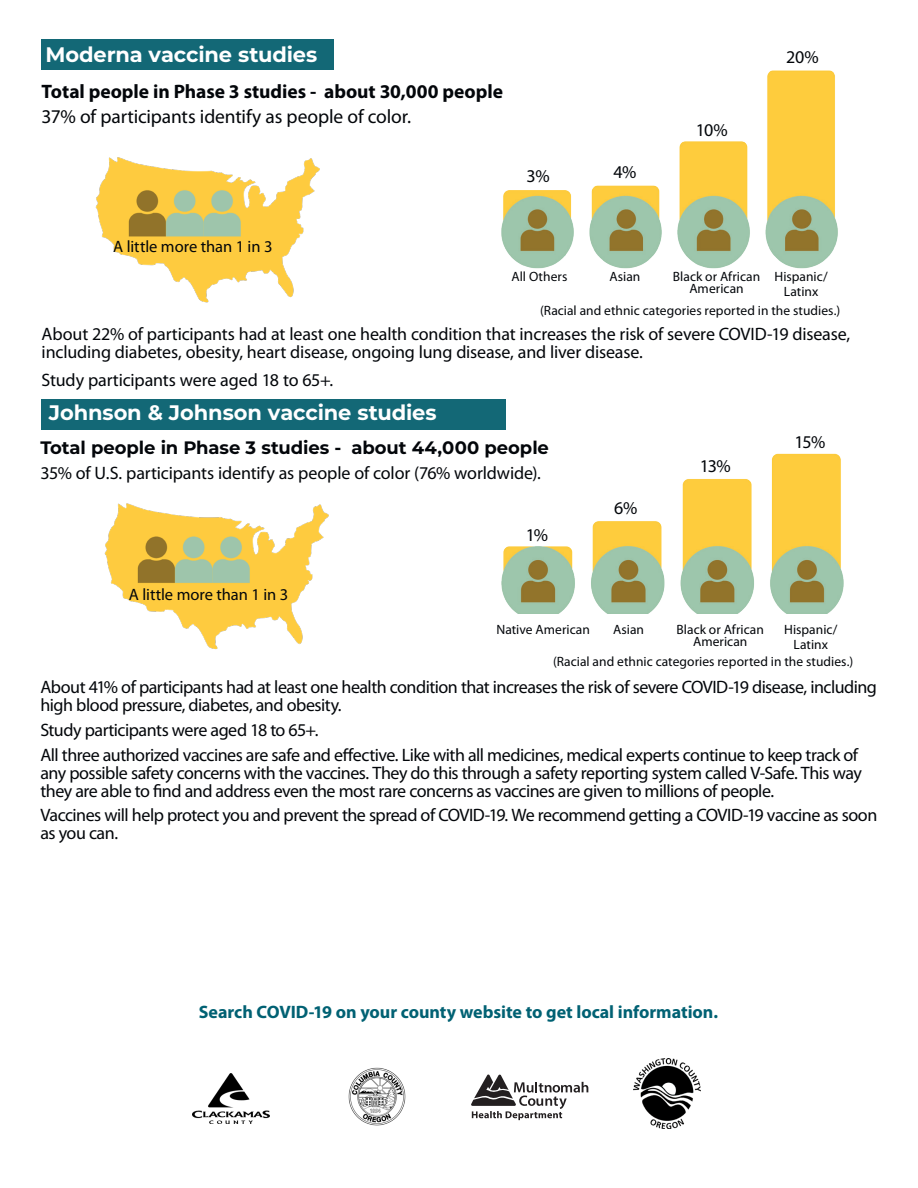
<style>
.page{position:relative;width:918px;height:1188px;background:#fff}
.page>*{position:absolute;margin:0;border:0;box-sizing:border-box;transform-origin:0 0}
.Subtitle{font:700 21px "Montserrat";letter-spacing:-.005em;color:#fff}
.Bullet_List{font:700 21px "Montserrat";letter-spacing:-.005em;color:#fff}
.Bullet_List-2{font:700 19.5px "Myriad Pro";letter-spacing:-.005em;color:#03060a}
.Bullet_List-3{font:19.5px "Myriad Pro";letter-spacing:-.005em;color:#03060a}
.Body_Style{font:18px/18px "Myriad Pro";letter-spacing:-.025em;color:#03060a}
.Body_Style-2{font:18px "Myriad Pro";letter-spacing:-.005em;color:#03060a}
.Bullet_List-4{font:700 18px "Myriad Pro";letter-spacing:-.005em;color:#006173}
.Body_Style-3{font:700 18px "Montserrat";letter-spacing:-.005em;color:#03060a}
.Bullet_List-5{font:18px "Myriad Pro";letter-spacing:-.065em;color:#03060a}
.Bullet_List-6{font:16.5px "Myriad Pro";letter-spacing:-.005em;color:#03060a}
.Bullet_List-7{font:13.5px/15px "Myriad Pro";letter-spacing:.005em;color:#03060a;text-align:center}
</style>
<div class="page">
<img style="left:501px;top:70px;width:337px;height:199px">
<img style="left:95px;top:157px;width:225px;height:146px">
<div style="left:41px;top:39px;width:293px;height:31px;background:#136876"></div>
<div style="left:41px;top:399px;width:465px;height:31px;background:#136876"></div>
<img style="left:104px;top:503px;width:225px;height:147px">
<img style="left:501px;top:453px;width:343px;height:160px">
<img style="left:193px;top:1074px;width:77px;height:49px">
<img style="left:348px;top:1067px;width:58px;height:59px">
<svg style="left:471px;top:1074px;width:117px;height:46px"></svg>
<img style="left:633px;top:1058px;width:68px;height:70px">
<p class="Bullet_List" style="left:45px;top:40px;width:273px">Moderna vaccine studies</p>
<p class="Bullet_List-2" style="left:42px;top:79px;width:463px">Total people in Phase 3 studies - about 30,000 people</p>
<p class="Bullet_List-3" style="left:42px;top:105px;width:371px">37% of participants identify as people of color.</p>
<p class="Bullet_List-5" style="left:527px;top:165px;width:25px">3%</p>
<p class="Bullet_List-5" style="left:613px;top:161px;width:25px">4%</p>
<p class="Bullet_List-5" style="left:696px;top:118px;width:33px">10%</p>
<p class="Bullet_List-5" style="left:786px;top:46px;width:34px">20%</p>
<p class="Bullet_List-6" style="left:113px;top:236px;width:161px">A little more than 1 in 3</p>
<p class="Bullet_List-7" style="left:512px;top:269px;width:57px">All Others</p>
<p class="Bullet_List-7" style="left:609px;top:269px;width:32px">Asian</p>
<p class="Bullet_List-7" style="left:673px;top:271px;width:89px;line-height:12px">Black or African<br>American</p>
<p class="Bullet_List-7" style="left:774px;top:269px;width:55px">Hispanic/<br>Latinx</p>
<p class="Bullet_List-7" style="left:540px;top:303px;width:302px">(Racial and ethnic categories reported in the studies.)</p>
<p class="Body_Style" style="left:42px;top:324px;width:810px">About 22% of participants had at least one health condition that increases the risk of severe COVID-19 disease, including diabetes, obesity, heart disease, ongoing lung disease, and liver disease.</p>
<p class="Body_Style" style="left:42px;top:371px;width:293px">Study participants were aged 18 to 65+.</p>
<p class="Subtitle" style="left:49px;top:398px;width:389px">Johnson &amp; Johnson vaccine studies</p>
<p class="Body_Style-3" style="left:40px;top:435px;width:510px">Total people in Phase 3 studies - about 44,000 people</p>
<p class="Body_Style-2" style="left:40px;top:462px;width:502px">35% of U.S. participants identify as people of color (76% worldwide).</p>
<p class="Bullet_List-6" style="left:129px;top:584px;width:161px">A little more than 1 in 3</p>
<p class="Bullet_List-5" style="left:526px;top:524px;width:24px">1%</p>
<p class="Bullet_List-5" style="left:614px;top:497px;width:25px">6%</p>
<p class="Bullet_List-7" style="left:496px;top:621px;width:95px">Native American</p>
<p class="Bullet_List-7" style="left:613px;top:621px;width:32px">Asian</p>
<p class="Bullet_List-5" style="left:700px;top:455px;width:32px">13%</p>
<p class="Bullet_List-5" style="left:795px;top:431px;width:32px">15%</p>
<p class="Bullet_List-7" style="left:677px;top:623px;width:89px;line-height:12px">Black or African<br>American</p>
<p class="Bullet_List-7" style="left:784px;top:621px;width:55px">Hispanic/<br>Latinx</p>
<p class="Bullet_List-7" style="left:553px;top:654px;width:302px">(Racial and ethnic categories reported in the studies.)</p>
<p class="Body_Style" style="left:40px;top:678px;width:838px">About 41% of participants had at least one health condition that increases the risk of severe COVID-19 disease, including high blood pressure, diabetes, and obesity.</p>
<p class="Body_Style" style="left:40px;top:720px;width:279px">Study participants were aged 18 to 65+.</p>
<p class="Body_Style" style="left:40px;top:745px;width:823px">All three authorized vaccines are safe and effective. Like with all medicines, medical experts continue to keep track of any possible safety concerns with the vaccines. They do this through a safety reporting system called V-Safe. This way they are able to find and address even the most rare concerns as vaccines are given to millions of people.</p>
<p class="Body_Style" style="left:40px;top:806px;width:838px">Vaccines will help protect you and prevent the spread of COVID-19. We recommend getting a COVID-19 vaccine as soon as you can.</p>
<p class="Bullet_List-4" style="left:199px;top:1000px;width:521px">Search COVID-19 on your county website to get local information.</p>
</div>
